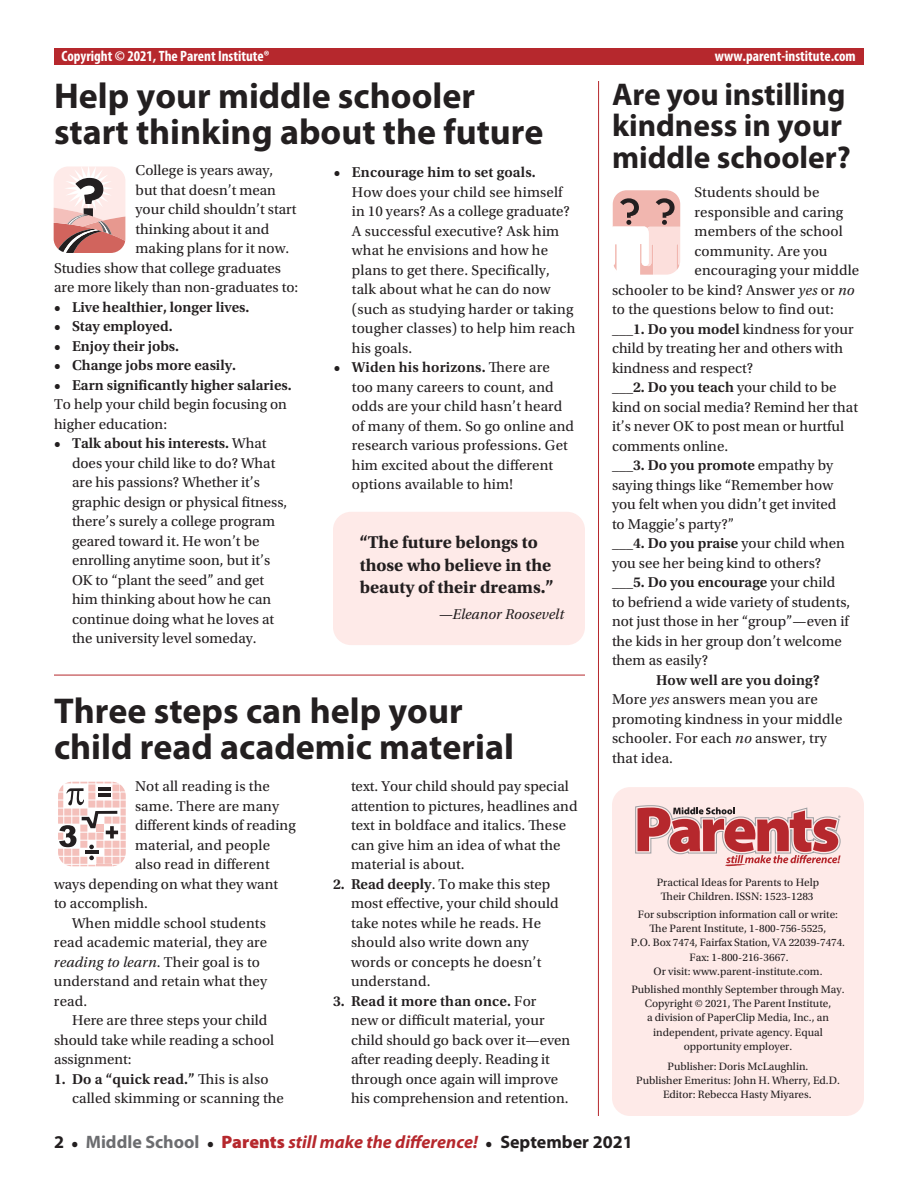
<style>
.page{position:relative;width:918px;height:1188px;background:#fff}
.page>*{position:absolute;margin:0;border:0;box-sizing:border-box;transform-origin:0 0}
.t1{font:700 36px/36px "Myriad Pro";color:#231f20}
.t2{font:700 31.5px/31.5px "Myriad Pro";color:#231f20}
.t3{font:700 18px/22.5px "Utopia Std";color:#231f20}
.t4{font:italic 700 18px "Myriad Pro";color:#b6282d}
.t5{font:15px/19.5px "Utopia Std";color:#231f20}
.t6{font:600 15px "Utopia Std";color:#231f20}
.t7{font:700 condensed 15px "Myriad Pro";color:#fff}
.t8{font:italic 15px "Utopia Std";color:#231f20}
.t9{font:11.25px/14.1px "Utopia Std";color:#231f20;text-align:center}
.s1{font-weight:600}
.s2{font-style:normal}
.s3{font-style:italic}
.s4{font-weight:400}
.s5{font-style:normal;color:#231f20}
.s6{font-family:"Utopia Std";font-style:normal;font-size:15px;color:#231f20}
.s7{font-style:normal;color:#6c6d70}
.s8{font-weight:900;font-style:normal}
</style>
<div class="page">
<div style="left:612px;top:787px;width:252px;height:329px;background:#feeae8;border-radius:18px"></div>
<svg style="left:635px;top:806px;width:206px;height:60px"></svg>
<div style="left:54px;top:49px;width:810px;height:16px;background:#b6282d"></div>
<svg style="left:53px;top:166px;width:73px;height:87px;background:#d8b2af"></svg>
<svg style="left:612px;top:190px;width:69px;height:85px"></svg>
<svg style="left:58px;top:781px;width:68px;height:86px"></svg>
<div style="left:333px;top:512px;width:252px;height:133px;background:#feeae8;border-radius:18px"></div>
<hr style="left:54px;top:675px;width:531px;height:1px;background:#b6282d">
<hr style="left:598px;top:81px;width:1px;height:1035px;background:#b6282d">
<p class="t7" style="left:62px;top:46px;width:210px">Copyright © 2021, The Parent Institute®</p>
<p class="t7" style="left:715px;top:46px;width:142px">www.parent-institute.com</p>
<h1 class="t1" style="left:54px;top:77px;width:491px">Help your middle schooler start thinking about the future</h1>
<p class="t5" style="left:136px;top:161px;width:139px">College is years away,</p>
<p class="t5" style="left:136px;top:180px;width:142px">but that doesn’t mean</p>
<p class="t5" style="left:136px;top:200px;width:162px">your child shouldn’t start</p>
<p class="t5" style="left:136px;top:219px;width:135px">thinking about it and</p>
<p class="t5" style="left:136px;top:239px;width:155px">making plans for it now.</p>
<p class="t5" style="left:54px;top:258px;width:229px">Studies show that college graduates</p>
<p class="t5" style="left:54px;top:278px;width:246px">are more likely than non-graduates to:</p>
<p class="t6" style="left:54px;top:298px;width:197px">• Live healthier, longer lives.</p>
<p class="t6" style="left:54px;top:318px;width:120px">• Stay employed.</p>
<p class="t6" style="left:54px;top:337px;width:127px">• Enjoy their jobs.</p>
<p class="t6" style="left:54px;top:357px;width:184px">• Change jobs more easily.</p>
<p class="t6" style="left:54px;top:376px;width:239px">• Earn significantly higher salaries.</p>
<p class="t5" style="left:54px;top:395px;width:235px">To help your child begin focusing on higher education:</p>
<p class="t5" style="left:72px;top:434px;width:217px;text-indent:-18px"><span class="s1">• Talk about his interests.</span> What does your child like to do? What are his passions? Whether it’s graphic design or physical fitness, there’s surely a college program geared toward it. He won’t be enrolling anytime soon, but it’s<br>OK to “plant the seed” and get him thinking about how he can continue doing what he loves at the university level someday.</p>
<p class="t6" style="left:334px;top:164px;width:203px">• Encourage him to set goals.</p>
<p class="t5" style="left:352px;top:183px;width:225px">How does your child see himself in 10 years? As a college graduate?<br>A successful executive? Ask him what he envisions and how he plans to get there. Specifically, talk about what he can do now (such as studying harder or taking tougher classes) to help him reach his goals.</p>
<p class="t5" style="left:352px;top:358px;width:224px;text-indent:-18px"><span class="s1">• Widen his horizons.</span> There are too many careers to count, and odds are your child hasn’t heard of many of them. So go online and research various professions. Get him excited about the different options available to him!</p>
<p class="t3" style="left:360px;top:531px;width:195px">“The future belongs to those who believe in the beauty of their dreams.”</p>
<p class="t8" style="left:438px;top:606px;width:127px">—Eleanor Roosevelt</p>
<h1 class="t1" style="left:54px;top:692px;width:461px">Three steps can help your child read academic material</h1>
<p class="t5" style="left:135px;top:777px;width:136px">Not all reading is the</p>
<p class="t5" style="left:135px;top:796px;width:146px">same. There are many</p>
<p class="t5" style="left:135px;top:816px;width:162px">different kinds of reading</p>
<p class="t5" style="left:135px;top:835px;width:137px">material, and people</p>
<p class="t5" style="left:135px;top:855px;width:136px">also read in different</p>
<p class="t5" style="left:54px;top:874px;width:226px">ways depending on what they want</p>
<p class="t5" style="left:54px;top:894px;width:95px">to accomplish.</p>
<p class="t5" style="left:72px;top:913px;width:195px">When middle school students</p>
<p class="t5" style="left:54px;top:933px;width:215px">read academic material, they are</p>
<p class="t8" style="left:54px;top:954px;width:208px">reading to learn<span class="s2">. Their goal is to</span></p>
<p class="t5" style="left:54px;top:972px;width:215px">understand and retain what they</p>
<p class="t5" style="left:54px;top:991px;width:35px">read.</p>
<p class="t5" style="left:72px;top:1011px;width:197px">Here are three steps your child</p>
<p class="t5" style="left:54px;top:1030px;width:222px">should take while reading a school</p>
<p class="t5" style="left:54px;top:1050px;width:79px">assignment:</p>
<p class="t5" style="left:72px;top:1069px;width:213px;text-indent:-18px"><span class="s1">1. Do a “quick read.”</span> This is also called skimming or scanning the</p>
<p class="t5" style="left:351px;top:777px;width:228px">text. Your child should pay special attention to pictures, headlines and text in boldface and italics. These can give him an idea of what the material is about.</p>
<p class="t5" style="left:351px;top:874px;width:209px;text-indent:-18px"><span class="s1">2. Read deeply</span>. To make this step most effective, your child should take notes while he reads. He should also write down any words or concepts he doesn’t understand.</p>
<p class="t5" style="left:351px;top:991px;width:221px;text-indent:-18px"><span class="s1">3. Read it more than once.</span> For<br>new or difficult material, your child should go back over it—even after reading deeply. Reading it through once again will improve his comprehension and retention.</p>
<h2 class="t2" style="left:612px;top:77px;width:240px">Are you instilling kindness in your middle schooler?</h2>
<p class="t5" style="left:694px;top:183px;width:126px">Students should be</p>
<p class="t5" style="left:694px;top:203px;width:150px">responsible and caring</p>
<p class="t5" style="left:694px;top:222px;width:150px">members of the school</p>
<p class="t5" style="left:694px;top:242px;width:135px">community. Are you</p>
<p class="t5" style="left:694px;top:261px;width:166px">encouraging your middle</p>
<p class="t5" style="left:612px;top:281px;width:244px">schooler to be kind? Answer <span class="s3">yes</span> or <span class="s3">no</span></p>
<p class="t5" style="left:612px;top:300px;width:223px">to the questions below to find out:</p>
<p class="t6" style="left:612px;top:321px;width:243px">___1. Do you model <span class="s4">kindness for your</span></p>
<p class="t5" style="left:612px;top:339px;width:233px">child by treating her and others with</p>
<p class="t5" style="left:612px;top:359px;width:143px">kindness and respect?</p>
<p class="t6" style="left:612px;top:379px;width:226px">___2. Do you teach <span class="s4">your child to be</span></p>
<p class="t5" style="left:612px;top:398px;width:248px">kind on social media? Remind her that</p>
<p class="t5" style="left:612px;top:417px;width:234px">it’s never OK to post mean or hurtful</p>
<p class="t5" style="left:612px;top:437px;width:118px">comments online.</p>
<p class="t6" style="left:612px;top:457px;width:223px">___3. Do you promote <span class="s4">empathy by</span></p>
<p class="t5" style="left:612px;top:476px;width:223px">saying things like “Remember how</p>
<p class="t5" style="left:612px;top:495px;width:226px">you felt when you didn’t get invited</p>
<p class="t5" style="left:612px;top:515px;width:124px">to Maggie’s party?”</p>
<p class="t6" style="left:612px;top:535px;width:235px">___4. Do you praise <span class="s4">your child when</span></p>
<p class="t5" style="left:612px;top:554px;width:211px">you see her being kind to others?</p>
<p class="t6" style="left:612px;top:574px;width:225px">___5. Do you encourage <span class="s4">your child</span></p>
<p class="t5" style="left:612px;top:593px;width:240px">to befriend a wide variety of students,</p>
<p class="t5" style="left:612px;top:612px;width:238px">not just those in her “group”—even if</p>
<p class="t5" style="left:612px;top:632px;width:231px">the kids in her group don’t welcome</p>
<p class="t5" style="left:612px;top:651px;width:98px">them as easily?</p>
<p class="t5" style="left:612px;top:671px;width:232px;text-indent:44px"><span class="s1">How well are you doing?<br></span>More <span class="s3">yes</span> answers mean you are promoting kindness in your middle schooler. For each <span class="s3">no</span> answer, try that idea.</p>
<p class="t9" style="left:657px;top:875px;width:164px">Practical Ideas for Parents to Help<br>Their Children. ISSN: 1523-1283</p>
<p class="t9" style="left:631px;top:908px;width:216px">For subscription information call or write:<br>The Parent Institute, 1-800-756-5525,<br>P.O. Box 7474, Fairfax Station, VA 22039-7474.<br>Fax: 1-800-216-3667.<br>Or visit: www.parent-institute.com.</p>
<p class="t9" style="left:631px;top:983px;width:215px">Published monthly September through May.<br>Copyright © 2021, The Parent Institute,<br>a division of PaperClip Media, Inc., an independent, private agency. Equal opportunity employer.</p>
<p class="t9" style="left:636px;top:1059px;width:205px">Publisher: Doris McLaughlin.<br>Publisher Emeritus: John H. Wherry, Ed.D.<br>Editor: Rebecca Hasty Miyares.</p>
<p class="t4" style="left:54px;top:1130px;width:580px"><span class="s5">2</span> <span class="s6">•</span> <span class="s7">Middle School</span> <span class="s6">•</span> <span class="s8">Parents</span> still make the difference! <span class="s6">•</span> <span class="s5">September 2021</span></p>
</div>
